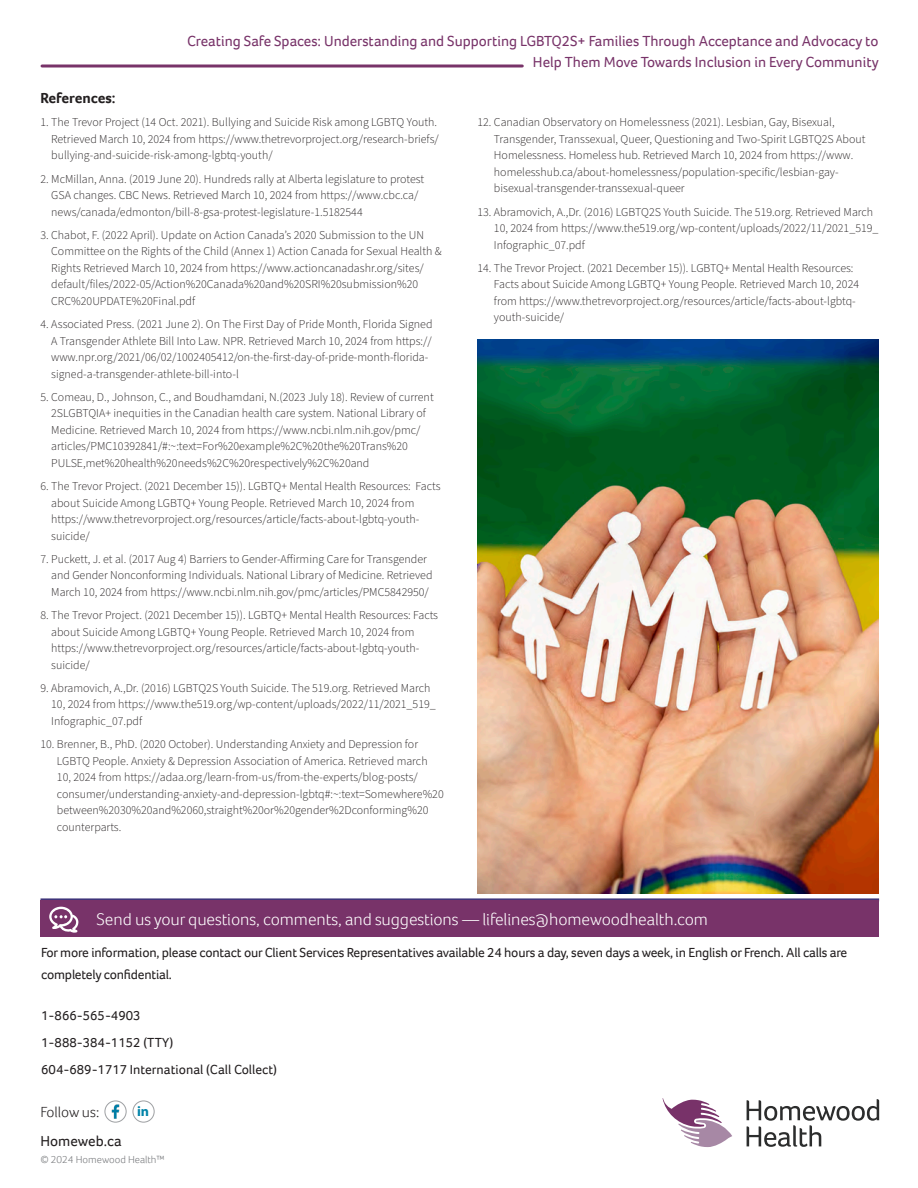
<style>
.page{position:relative;width:918px;height:1188px;background:#fff}
.page>*{position:absolute;margin:0;border:0;box-sizing:border-box;transform-origin:0 0}
.BodyCopy{font:300 17.25px "Foco";letter-spacing:-.005em;color:#fff}
.t1{font:15px/21px "Foco";color:#783369;text-align:right}
.t2{font:700 15px "Foco";color:#231f20}
.BodyCopy-2{font:15px "Foco";color:#231f20}
.BodyCopy-3{font:300 15px "Foco";letter-spacing:-.005em;color:#231f20}
.BodyCopy-4{font:700 14.1px "Myriad Pro";color:#0083a8}
.BodyCopy-5{font:13.5px/27px "Foco";letter-spacing:-.015em;color:#231f20}
.t3{font:300 12px/16.5px "Source Sans Pro";color:#231f20}
.t4{font:300 10.5px "Foco";color:#787a7d}
</style>
<div class="page">
<svg style="left:747px;top:1099px;width:132px;height:48px"></svg>
<svg style="left:663px;top:1098px;width:69px;height:49px"></svg>
<hr style="left:40px;top:898px;width:839px;height:3px;background:#3f347a">
<img style="left:477px;top:339px;width:401px;height:555px">
<hr style="left:42px;top:65px;width:480px;height:3px;background:#783369">
<div style="left:40px;top:901px;width:839px;height:36px;background:#783369"></div>
<svg style="left:49px;top:907px;width:30px;height:26px"></svg>
<img style="left:105px;top:1101px;width:21px;height:21px;border-radius:11px">
<div style="left:105px;top:1101px;width:21px;height:21px;border:1px solid #9d9fa2;border-radius:50%"></div>
<div style="left:133px;top:1101px;width:21px;height:21px;border:1px solid #9d9fa2;border-radius:50%"></div>
<p class="t1" style="left:187px;top:31px;width:693px">Creating Safe Spaces: Understanding and Supporting LGBTQ2S+ Families Through Acceptance and Advocacy to<br>Help Them Move Towards Inclusion in Every Community</p>
<p class="t2" style="left:40px;top:88px;width:77px">References:</p>
<p class="t3" style="left:51px;top:114px;width:389px;text-indent:-11px">1. The Trevor Project (14 Oct. 2021). Bullying and Suicide Risk among LGBTQ Youth.<br>Retrieved March 10, 2024 from https://www.thetrevorproject.org/research-briefs/ bullying-and-suicide-risk-among-lgbtq-youth/</p>
<p class="t3" style="left:51px;top:171px;width:374px;text-indent:-11px">2. McMillan, Anna. (2019 June 20). Hundreds rally at Alberta legislature to protest<br>GSA changes. CBC News. Retrieved March 10, 2024 from https://www.cbc.ca/ news/canada/edmonton/bill-8-gsa-protest-legislature-1.5182544</p>
<p class="t3" style="left:51px;top:227px;width:392px;text-indent:-11px">3. Chabot, F. (2022 April). Update on Action Canada’s 2020 Submission to the UN Committee on the Rights of the Child (Annex 1) Action Canada for Sexual Health &amp; Rights Retrieved March 10, 2024 from https://www.actioncanadashr.org/sites/ default/files/2022-05/Action%20Canada%20and%20SRI%20submission%20<br>CRC%20UPDATE%20Final.pdf</p>
<p class="t3" style="left:51px;top:316px;width:383px;text-indent:-11px">4. Associated Press. (2021 June 2). On The First Day of Pride Month, Florida Signed A Transgender Athlete Bill Into Law. NPR. Retrieved March 10, 2024 from https:// www.npr.org/2021/06/02/1002405412/on-the-first-day-of-pride-month-florida&shy;signed-a-transgender-athlete-bill-into-l</p>
<p class="t3" style="left:51px;top:389px;width:384px;text-indent:-11px">5. Comeau, D., Johnson, C., and Boudhamdani, N.(2023 July 18). Review of current 2SLGBTQIA+ inequities in the Canadian health care system. National Library of Medicine. Retrieved March 10, 2024 from https://www.ncbi.nlm.nih.gov/pmc/ articles/PMC10392841/#:~:text=For%20example%2C%20the%20Trans%20<br>PULSE,met%20health%20needs%2C%20respectively%2C%20and</p>
<p class="t3" style="left:51px;top:478px;width:391px;text-indent:-11px">6. The Trevor Project. (2021 December 15)). LGBTQ+ Mental Health Resources: Facts about Suicide Among LGBTQ+ Young People. Retrieved March 10, 2024 from https://www.thetrevorproject.org/resources/article/facts-about-lgbtq-youth&shy;suicide/</p>
<p class="t3" style="left:51px;top:551px;width:383px;text-indent:-11px">7. Puckett, J. et al. (2017 Aug 4) Barriers to Gender-Affirming Care for Transgender and Gender Nonconforming Individuals. National Library of Medicine. Retrieved<br>March 10, 2024 from https://www.ncbi.nlm.nih.gov/pmc/articles/PMC5842950/</p>
<p class="t3" style="left:51px;top:607px;width:388px;text-indent:-11px">8. The Trevor Project. (2021 December 15)). LGBTQ+ Mental Health Resources: Facts about Suicide Among LGBTQ+ Young People. Retrieved March 10, 2024 from https://www.thetrevorproject.org/resources/article/facts-about-lgbtq-youth&shy;suicide/</p>
<p class="t3" style="left:51px;top:680px;width:386px;text-indent:-11px">9. Abramovich, A.,Dr. (2016) LGBTQ2S Youth Suicide. The 519.org. Retrieved March<br>10, 2024 from https://www.the519.org/wp-content/uploads/2022/11/2021_519_<br>Infographic_07.pdf</p>
<p class="t3" style="left:57px;top:736px;width:388px;text-indent:-16px">10. Brenner, B., PhD. (2020 October). Understanding Anxiety and Depression for LGBTQ People. Anxiety &amp; Depression Association of America. Retrieved march 10, 2024 from https://adaa.org/learn-from-us/from-the-experts/blog-posts/ consumer/understanding-anxiety-and-depression-lgbtq#:~:text=Somewhere%20 between%2030%20and%2060,straight%20or%20gender%2Dconforming%20 counterparts.</p>
<p class="t3" style="left:494px;top:114px;width:373px;text-indent:-16px">12. Canadian Observatory on Homelessness (2021). Lesbian, Gay, Bisexual, Transgender, Transsexual, Queer, Questioning and Two-Spirit LGBTQ2S About Homelessness. Homeless hub. Retrieved March 10, 2024 from https://www. homelesshub.ca/about-homelessness/population-specific/lesbian-gay&shy;bisexual-transgender-transsexual-queer</p>
<p class="t3" style="left:494px;top:204px;width:386px;text-indent:-16px">13. Abramovich, A.,Dr. (2016) LGBTQ2S Youth Suicide. The 519.org. Retrieved March<br>10, 2024 from https://www.the519.org/wp-content/uploads/2022/11/2021_519_<br>Infographic_07.pdf</p>
<p class="t3" style="left:494px;top:260px;width:367px;text-indent:-16px">14. The Trevor Project. (2021 December 15)). LGBTQ+ Mental Health Resources:<br>Facts about Suicide Among LGBTQ+ Young People. Retrieved March 10, 2024 from https://www.thetrevorproject.org/resources/article/facts-about-lgbtq&shy;youth-suicide/</p>
<p class="BodyCopy" style="left:97px;top:908px;width:613px">Send us your questions, comments, and suggestions — lifelines@homewoodhealth.com</p>
<p class="BodyCopy-5" style="left:41px;top:941px;width:808px;line-height:22.5px">For more information, please contact our Client Services Representatives available 24 hours a day, seven days a week, in English or French. All calls are completely confidential.</p>
<p class="BodyCopy-5" style="left:41px;top:1002px;width:237px">1-866-565-4903<br>1-888-384-1152 (TTY)<br>604-689-1717 International (Call Collect)</p>
<p class="BodyCopy-3" style="left:40px;top:1102px;width:60px">Follow us:</p>
<p class="BodyCopy-4" style="left:137px;top:1102px;width:14px">in</p>
<p class="BodyCopy-2" style="left:40px;top:1131px;width:83px">Homeweb.ca</p>
<p class="t4" style="left:40px;top:1153px;width:126px">© 2024 Homewood Health™</p>
</div>
